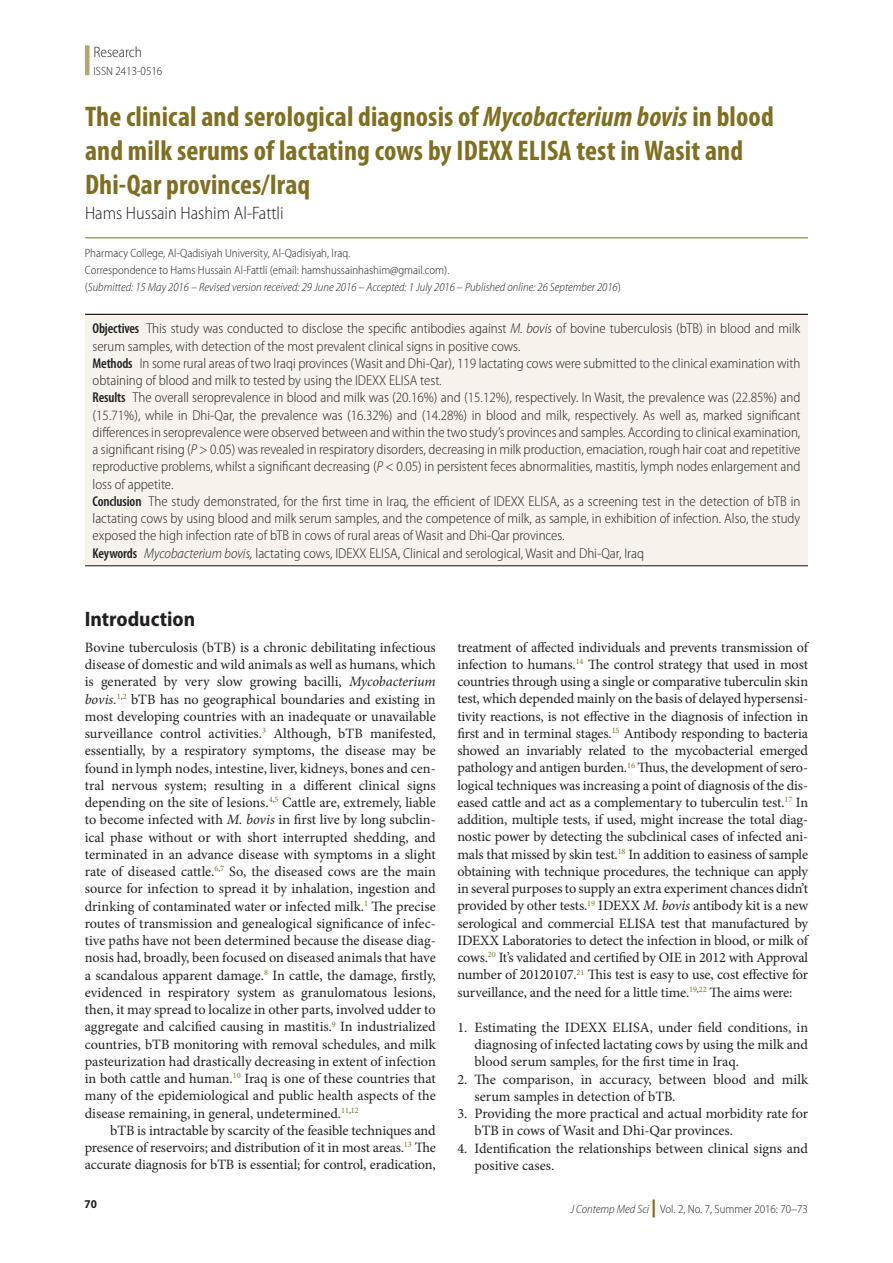
<style>
.page{position:relative;width:893px;height:1263px;background:#fff}
.page>*{position:absolute;margin:0;border:0;box-sizing:border-box;transform-origin:0 0}
.Article_Title{font:700 condensed 28.5px/33.8px "Myriad Pro";letter-spacing:.005em;color:#7e6f22}
.t1{font:700 semi-condensed 21px "Myriad Pro";color:#231f20}
.Author{font:300 semi-condensed 18px "Myriad Pro";color:#231f20}
.t2{font:300 semi-condensed 15px "Myriad Pro";color:#231f20}
.Txf{font:14.25px/17.2px "Minion Pro";color:#231f20;text-align:justify}
.Abstract_Tx{font:300 semi-condensed 14.25px/17.2px "Myriad Pro";color:#231f20}
.Tx{font:14.25px/17.2px "Minion Pro";letter-spacing:-.01em;color:#231f20;text-align:justify}
.NL{font:14.25px/17.2px "Minion Pro";color:#231f20}
.Author_Aff{font:300 semi-condensed 12px "Myriad Pro";color:#231f20}
.Author_Aff-2{font:italic 300 semi-condensed 12px "Myriad Pro";color:#231f20}
.t3{font:700 semi-condensed 12px "Myriad Pro";color:#231f20}
.s1{font-style:italic}
.s2{font-style:normal}
.s3{font-weight:600;font-stretch:condensed}
.s4{font-weight:900;font-stretch:normal;font-size:18px;color:#7e6f22}
</style>
<div class="page">
<div style="left:85px;top:45px;width:5px;height:30px;background:#b4a678"></div>
<hr style="left:85px;top:314px;width:723px;height:1px;background:#231f20">
<div style="left:85px;top:315px;width:723px;height:250px;background:#f7f2ec"></div>
<hr style="left:85px;top:565px;width:723px;height:1px;background:#231f20">
<hr style="left:85px;top:237px;width:723px;height:1px;background:#7e6f22">
<p class="t2" style="left:94px;top:43px;width:50px">Research</p>
<p class="Author_Aff" style="left:94px;top:64px;width:70px">ISSN 2413-0516</p>
<p class="Article_Title" style="left:85px;top:100px;width:690px">The clinical and serological diagnosis of <span class="s1">Mycobacterium bovis</span> in blood and milk serums of lactating cows by IDEXX ELISA test in Wasit and<br>Dhi-Qar provinces/Iraq</p>
<p class="Author" style="left:85px;top:202px;width:200px">Hams Hussain Hashim Al-Fattli</p>
<p class="Author_Aff" style="left:85px;top:246px;width:267px">Pharmacy College, Al-Qadisiyah University, Al-Qadisiyah, Iraq.</p>
<p class="Author_Aff" style="left:85px;top:262px;width:366px">Correspondence to Hams Hussain Al-Fattli (email: hamshussainhashim@gmail.com).</p>
<p class="Author_Aff-2" style="left:85px;top:280px;width:538px"><span class="s2">(</span>Submitted: 15 May 2016 – Revised version received: 29 June 2016 – Accepted: 1 July 2016 – Published online: 26 September 2016<span class="s2">)</span></p>
<p class="Abstract_Tx" style="left:93px;top:320px;width:709px"><span class="s3">Objectives</span> This study was conducted to disclose the specific antibodies against <span class="s1">M. bovis</span> of bovine tuberculosis (bTB) in blood and milk serum samples, with detection of the most prevalent clinical signs in positive cows.</p>
<p class="Abstract_Tx" style="left:93px;top:354px;width:709px"><span class="s3">Methods</span> In some rural areas of two Iraqi provinces (Wasit and Dhi-Qar), 119 lactating cows were submitted to the clinical examination with obtaining of blood and milk to tested by using the IDEXX ELISA test.</p>
<p class="Abstract_Tx" style="left:93px;top:389px;width:709px;text-align:justify"><span class="s3">Results</span> The overall seroprevalence in blood and milk was (20.16%) and (15.12%), respectively. In Wasit, the prevalence was (22.85%) and (15.71%), while in Dhi-Qar, the prevalence was (16.32%) and (14.28%) in blood and milk, respectively. As well as, marked significant differences in seroprevalence were observed between and within the two study’s provinces and samples. According to clinical examination, a significant rising (<span class="s1">P</span> &gt; 0.05) was revealed in respiratory disorders, decreasing in milk production, emaciation, rough hair coat and repetitive reproductive problems, whilst a significant decreasing (<span class="s1">P</span> &lt; 0.05) in persistent feces abnormalities, mastitis, lymph nodes enlargement and loss of appetite.</p>
<p class="Abstract_Tx" style="left:93px;top:492px;width:709px;text-align:justify"><span class="s3">Conclusion</span> The study demonstrated, for the first time in Iraq, the efficient of IDEXX ELISA, as a screening test in the detection of bTB in lactating cows by using blood and milk serum samples, and the competence of milk, as sample, in exhibition of infection. Also, the study exposed the high infection rate of bTB in cows of rural areas of Wasit and Dhi-Qar provinces.</p>
<p class="Abstract_Tx" style="left:93px;top:544px;width:553px"><span class="s3">Keywords</span> <span class="s1">Mycobacterium bovis,</span> lactating cows, IDEXX ELISA, Clinical and serological, Wasit and Dhi-Qar, Iraq</p>
<h1 class="t1" style="left:85px;top:607px;width:112px">Introduction</h1>
<p class="Txf" style="left:85px;top:639px;width:353px">Bovine tuberculosis (bTB) is a chronic debilitating infectious disease of domestic and wild animals as well as humans, which is generated by very slow growing bacilli, <span class="s1">Mycobacterium bovis.</span><sup>1</sup><sup>,</sup><sup>2</sup> bTB has no geographical boundaries and existing in most developing countries with an inadequate or unavailable surveillance control activities.<sup>3</sup> Although, bTB manifested, essentially, by a respiratory symptoms, the disease may be found in lymph nodes, intestine, liver, kidneys, bones and cen&shy;tral nervous system; resulting in a different clinical signs depending on the site of lesions.<sup>4</sup><sup>,</sup><sup>5</sup> Cattle are, extremely, liable to become infected with <span class="s1">M. bovis</span> in first live by long subclin&shy;ical phase without or with short interrupted shedding, and terminated in an advance disease with symptoms in a slight rate of diseased cattle.<sup>6</sup><sup>,</sup><sup>7</sup> So, the diseased cows are the main source for infection to spread it by inhalation, ingestion and drinking of contaminated water or infected milk.<sup>1</sup> The precise routes of transmission and genealogical significance of infec&shy;tive paths have not been determined because the disease diag&shy;nosis had, broadly, been focused on diseased animals that have a scandalous apparent damage.<sup>8</sup> In cattle, the damage, firstly, evidenced in respiratory system as granulomatous lesions, then, it may spread to localize in other parts, involved udder to aggregate and calcified causing in mastitis.<sup>9</sup> In industrialized countries, bTB monitoring with removal schedules, and milk pasteurization had drastically decreasing in extent of infection in both cattle and human.<sup>10</sup> Iraq is one of these countries that many of the epidemiological and public health aspects of the disease remaining, in general, undetermined.<sup>11</sup><sup>,</sup><sup>12</sup></p>
<p class="Tx" style="left:85px;top:1122px;width:353px;text-indent:26px">bTB is intractable by scarcity of the feasible techniques and presence of reservoirs; and distribution of it in most areas.<sup>13</sup> The accurate diagnosis for bTB is essential; for control, eradication,</p>
<p class="Tx" style="left:457px;top:638px;width:352px">treatment of affected individuals and prevents transmission of infection to humans.<sup>14</sup> The control strategy that used in most countries through using a single or comparative tuberculin skin test, which depended mainly on the basis of delayed hypersensi&shy;tivity reactions, is not effective in the diagnosis of infection in first and in terminal stages.<sup>15</sup> Antibody responding to bacteria showed an invariably related to the mycobacterial emerged pathology and antigen burden.<sup>16</sup> Thus, the development of sero&shy;logical techniques was increasing a point of diagnosis of the dis&shy;eased cattle and act as a complementary to tuberculin test.<sup>17</sup> In addition, multiple tests, if used, might increase the total diag&shy;nostic power by detecting the subclinical cases of infected ani&shy;mals that missed by skin test.<sup>18</sup> In addition to easiness of sample obtaining with technique procedures, the technique can apply in several purposes to supply an extra experiment chances didn’t provided by other tests.<sup>19</sup> IDEXX <span class="s1">M. bovis</span> antibody kit is a new serological and commercial ELISA test that manufactured by IDEXX Laboratories to detect the infection in blood, or milk of cows.<sup>20</sup> It’s validated and certified by OIE in 2012 with Approval number of 20120107.<sup>21</sup> This test is easy to use, cost effective for surveillance, and the need for a little time.<sup>19</sup><sup>,</sup><sup>22</sup> The aims were:</p>
<p class="NL" style="left:475px;top:1019px;width:335px;text-align:justify;text-indent:-17px">1. Estimating the IDEXX ELISA, under field conditions, in diagnosing of infected lactating cows by using the milk and blood serum samples, for the first time in Iraq.</p>
<p class="NL" style="left:475px;top:1070px;width:335px;text-indent:-17px">2. The comparison, in accuracy, between blood and milk serum samples in detection of bTB.</p>
<p class="NL" style="left:475px;top:1105px;width:335px;text-indent:-17px">3. Providing the more practical and actual morbidity rate for bTB in cows of Wasit and Dhi-Qar provinces.</p>
<p class="NL" style="left:475px;top:1139px;width:335px;text-indent:-17px">4. Identification the relationships between clinical signs and positive cases.</p>
<p class="t3" style="left:85px;top:1197px;width:14px">70</p>
<p class="Author_Aff" style="left:570px;top:1201px;width:239px"><span class="s1">J Contemp Med Sci</span> <span class="s4">|</span> Vol. 2, No. 7, Summer 2016: 70–73</p>
</div>
